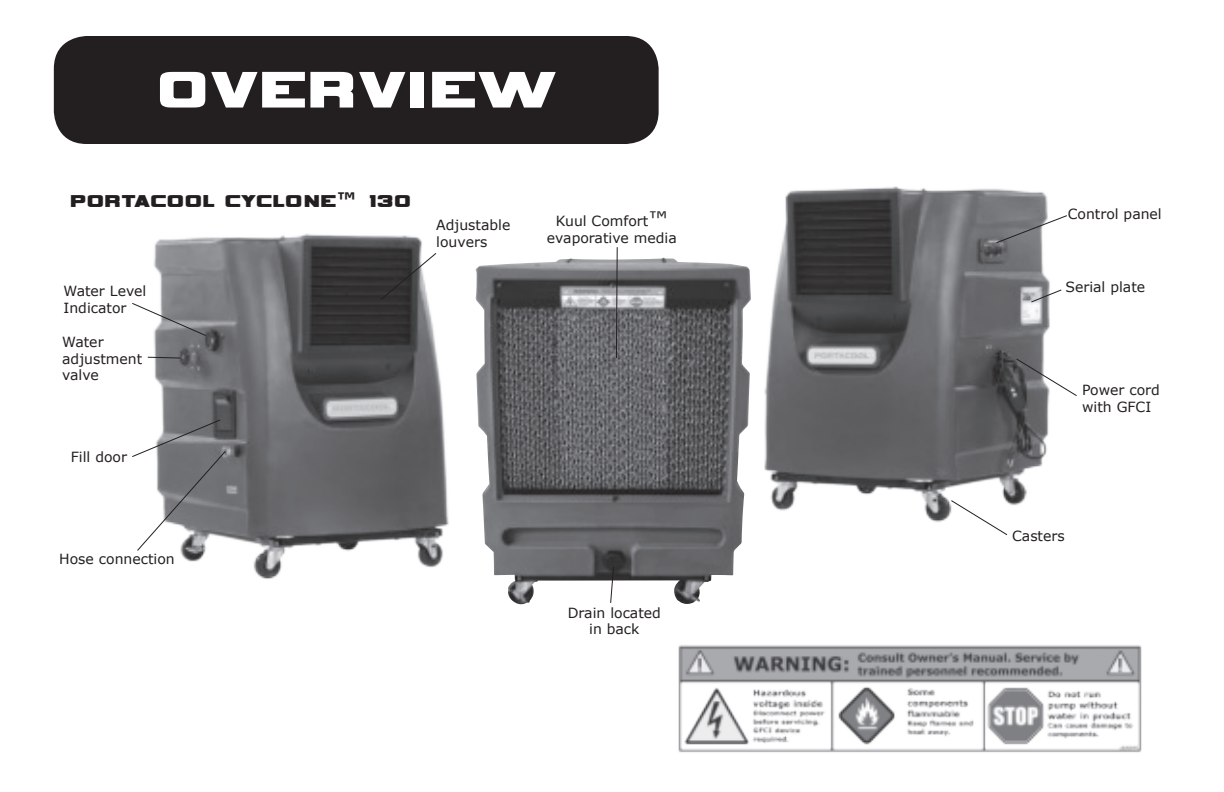
<style>
.page{position:relative;width:1224px;height:792px;background:#fff}
.page>*{position:absolute;margin:0;border:0;box-sizing:border-box;transform-origin:0 0}
.t1{font:72px "Vipnagorgialla";letter-spacing:.05em;color:#fff}
.t2{font:24px "Vipnagorgialla";letter-spacing:.05em;color:#231f20}
.t3{font:14px/16.8px "Verdana";color:#231f20}
.s1{font-family:"Verdana";font-weight:700;font-size:20px}
.s2{font-size:20px}
</style>
<div class="page">
<img style="left:153px;top:234px;width:296px;height:345px">
<img style="left:764px;top:186px;width:286px;height:336px">
<div style="left:54px;top:36px;width:605px;height:108px;background:#231f20;border-radius:33px"></div>
<img style="left:678px;top:645px;width:464px;height:108px">
<svg style="left:950px;top:499px;width:58px;height:36px"></svg>
<img style="left:476px;top:258px;width:275px;height:347px">
<svg style="left:995px;top:214px;width:72px;height:30px"></svg>
<svg style="left:132px;top:302px;width:75px;height:35px"></svg>
<svg style="left:1015px;top:358px;width:62px;height:39px"></svg>
<svg style="left:132px;top:419px;width:95px;height:133px"></svg>
<svg style="left:610px;top:566px;width:5px;height:38px"></svg>
<svg style="left:615px;top:247px;width:3px;height:112px"></svg>
<svg style="left:147px;top:356px;width:35px;height:3px"></svg>
<svg style="left:379px;top:252px;width:58px;height:49px"></svg>
<svg style="left:1030px;top:289px;width:32px;height:14px"></svg>
<h1 class="t1" style="left:158px;top:59px;width:399px">OVERVIEW</h1>
<h2 class="t2" style="left:71px;top:191px;width:341px">PORTACOOL CYCLONE<span class="s1">™</span> 130</h2>
<p class="t3" style="left:64px;top:283px;width:84px">Water Level<br>Indicator</p>
<p class="t3" style="left:62px;top:333px;width:81px">Water adjustment valve</p>
<p class="t3" style="left:436px;top:217px;width:76px">Adjustable louvers</p>
<p class="t3" style="left:71px;top:449px;width:58px">Fill door</p>
<p class="t3" style="left:59px;top:550px;width:117px">Hose connection</p>
<p class="t3" style="left:547px;top:214px;width:131px;text-align:center">Kuul Comfort<span class="s2">™ </span>evaporative media</p>
<p class="t3" style="left:568px;top:605px;width:95px;text-align:center">Drain located in back</p>
<p class="t3" style="left:1068px;top:207px;width:96px">Control panel</p>
<p class="t3" style="left:1065px;top:280px;width:81px">Serial plate</p>
<p class="t3" style="left:1082px;top:383px;width:79px">Power cord with GFCI</p>
<p class="t3" style="left:1012px;top:528px;width:54px">Casters</p>
</div>
